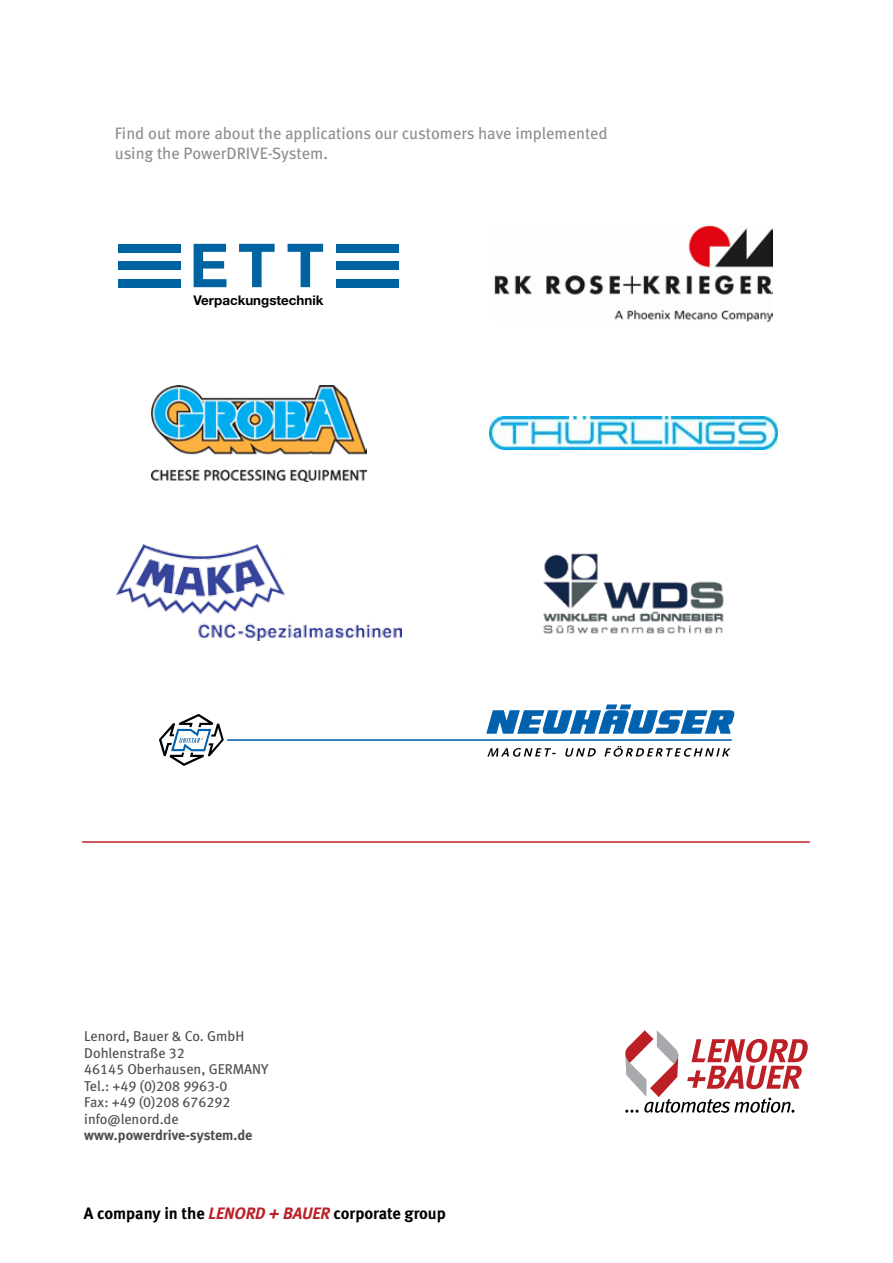
<style>
.page{position:relative;width:893px;height:1263px;background:#fff}
.page>*{position:absolute;margin:0;border:0;box-sizing:border-box;transform-origin:0 0}
.t1{font:16.5px/19.8px "Meta Book LF";color:#8e8e92}
.t2{font:16.5px "Meta Bold LF";color:#000}
.t3{font:14.25px/16.5px "Meta Book LF";color:#4d4d4f}
.t4{font:14.25px "Meta Bold LF";color:#4d4d4f}
.t5{font:700 13.35px "Helvetica Neue";color:#000}
.s1{font-style:italic;color:#bc2026}
</style>
<div class="page">
<svg style="left:625px;top:1030px;width:183px;height:83px"></svg>
<hr style="left:83px;top:842px;width:727px;height:1px;background:#bc2026">
<hr style="left:82px;top:842px;width:727px;height:1px;background:#bc2026">
<img style="left:151px;top:385px;width:215px;height:96px">
<div style="left:119px;top:244px;width:62px;height:8px;background:#0063a1"></div>
<div style="left:119px;top:279px;width:62px;height:8px;background:#0063a1"></div>
<div style="left:119px;top:262px;width:62px;height:8px;background:#0063a1"></div>
<div style="left:336px;top:244px;width:62px;height:8px;background:#0063a1"></div>
<div style="left:336px;top:279px;width:62px;height:8px;background:#0063a1"></div>
<div style="left:336px;top:262px;width:62px;height:8px;background:#0063a1"></div>
<svg style="left:194px;top:244px;width:33px;height:43px"></svg>
<svg style="left:239px;top:244px;width:36px;height:43px"></svg>
<svg style="left:288px;top:244px;width:35px;height:43px"></svg>
<img style="left:495px;top:225px;width:277px;height:96px">
<svg style="left:486px;top:704px;width:248px;height:30px"></svg>
<hr style="left:227px;top:739px;width:505px;height:2px;background:#0061af">
<svg style="left:487px;top:748px;width:69px;height:9px"></svg>
<svg style="left:565px;top:748px;width:31px;height:9px"></svg>
<svg style="left:604px;top:746px;width:126px;height:11px"></svg>
<svg style="left:159px;top:714px;width:65px;height:52px"></svg>
<img style="left:116px;top:545px;width:285px;height:96px">
<img style="left:490px;top:417px;width:287px;height:32px">
<img style="left:543px;top:553px;width:181px;height:81px">
<p class="t1" style="left:115px;top:123px;width:494px">Find out more about the applications our customers have implemented using the PowerDRIVE-System.</p>
<p class="t5" style="left:194px;top:292px;width:132px">Verpackungstechnik</p>
<p class="t3" style="left:84px;top:1028px;width:186px">Lenord, Bauer &amp; Co. GmbH<br>Dohlenstraße 32<br>46145 Oberhausen, GERMANY<br>Tel.: +49 (0)208 9963-0<br>Fax: +49 (0)208 676292 info@lenord.de</p>
<p class="t4" style="left:84px;top:1127px;width:170px">www.powerdrive-system.de</p>
<p class="t2" style="left:84px;top:1203px;width:364px">A company in the <span class="s1">LENORD + BAUER</span> corporate group</p>
</div>
